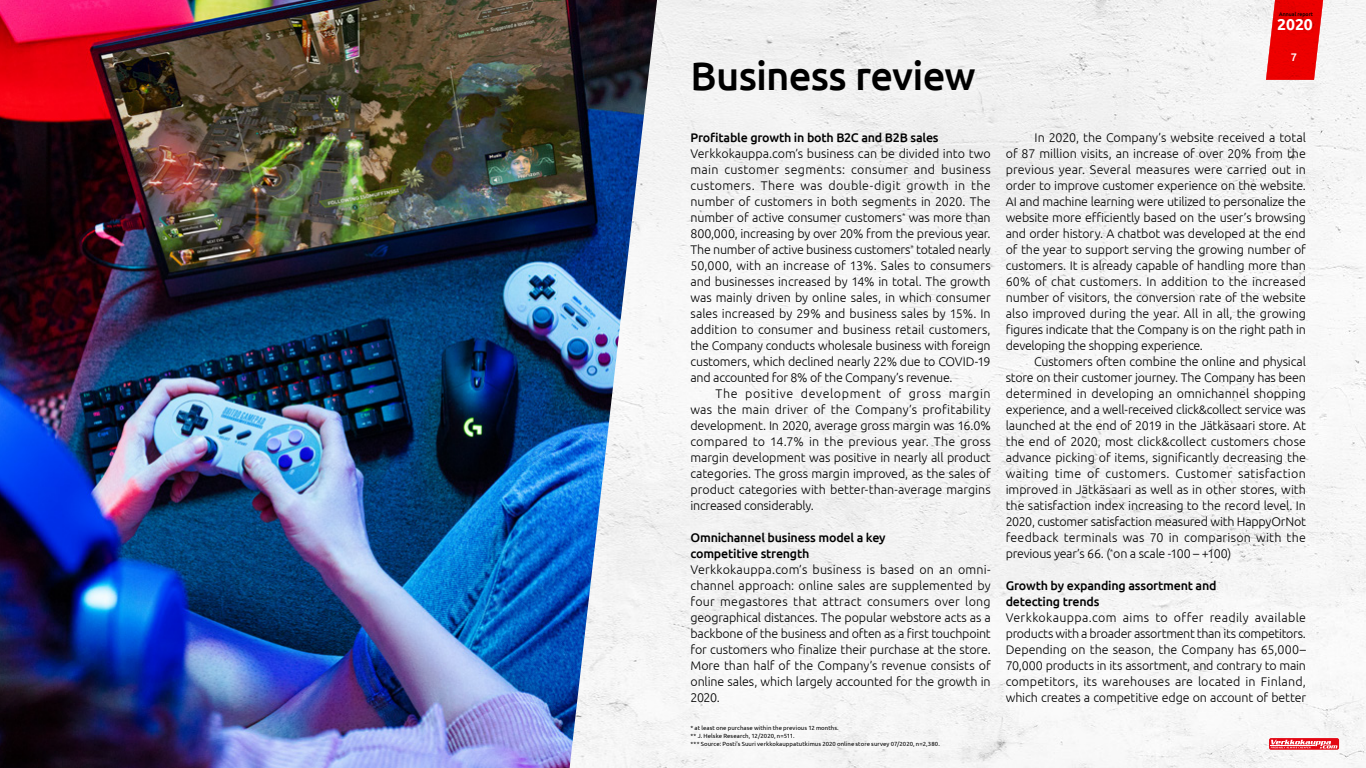
<style>
.page{position:relative;width:1366px;height:768px;background:#fff}
.page>*{position:absolute;margin:0;border:0;box-sizing:border-box;transform-origin:0 0}
.Otsikko_2020{font:500 40px "Ubuntu";letter-spacing:-.02em;color:#000}
.t1{font:700 15.7px "Ubuntu";color:#fff}
.COPY_SIS{font:300 12.5px/16px "Ubuntu";letter-spacing:-.015em;color:#000;text-align:justify}
.COPY{font:300 12.5px/16px "Ubuntu";letter-spacing:-.01em;color:#000;text-align:justify}
.VÄLIOTSIKKO{font:500 12.5px/16px "Ubuntu";letter-spacing:-.02em;color:#000}
.t2{font:500 11px "Ubuntu";color:#fff}
.Lähde{font:6px/8px "Ubuntu";letter-spacing:.01em;color:#000}
.t3{font:500 5.2px "Ubuntu";color:#000}
</style>
<div class="page">
<img style="left:657px;top:0;width:709px;height:768px">
<img style="left:0;top:0;width:657px;height:768px">
<svg style="left:1266px;top:0;width:71px;height:80px"></svg>
<svg style="left:1269px;top:738px;width:70px;height:12px"></svg>
<svg style="left:1271px;top:740px;width:67px;height:8px"></svg>
<h1 class="Otsikko_2020" style="left:690px;top:50px;width:287px">Business review</h1>
<p class="t3" style="left:1279px;top:11px;width:35px">Annual report</p>
<p class="t2" style="left:1291px;top:50px;width:8px">7</p>
<p class="t1" style="left:1277px;top:15px;width:37px">2020</p>
<p class="VÄLIOTSIKKO" style="left:691px;top:129px;width:250px">Profitable growth in both B2C and B2B sales</p>
<p class="COPY" style="left:690px;top:145px;width:302px">Verkkokauppa.com’s business can be divided into two main customer segments: consumer and business customers. There was double-digit growth in the number of customers in both segments in 2020. The number of active consumer customers<sup>*</sup> was more than 800,000, increasing by over 20% from the previous year.<br>The number of active business customers<sup>*</sup> totaled nearly 50,000, with an increase of 13%. Sales to consumers and businesses increased by 14% in total. The growth was mainly driven by online sales, in which consumer sales increased by 29% and business sales by 15%. In addition to consumer and business retail customers, the Company conducts wholesale business with foreign customers, which declined nearly 22% due to COVID-19 and accounted for 8% of the Company’s revenue.</p>
<p class="COPY_SIS" style="left:690px;top:385px;width:302px;text-indent:25px">The positive development of gross margin was the main driver of the Company’s profitability development. In 2020, average gross margin was 16.0% compared to 14.7% in the previous year. The gross margin development was positive in nearly all product categories. The gross margin improved, as the sales of product categories with better-than-average margins increased considerably.</p>
<p class="VÄLIOTSIKKO" style="left:690px;top:529px;width:197px">Omnichannel business model a key competitive strength</p>
<p class="COPY" style="left:690px;top:561px;width:302px">Verkkokauppa.com’s business is based on an omni&shy;channel approach: online sales are supplemented by four megastores that attract consumers over long geographical distances. The popular webstore acts as a backbone of the business and often as a first touchpoint for customers who finalize their purchase at the store.<br>More than half of the Company’s revenue consists of online sales, which largely accounted for the growth in 2020.</p>
<p class="Lähde" style="left:690px;top:724px;width:150px">* at least one purchase within the previous 12 months.</p>
<p class="Lähde" style="left:690px;top:732px;width:251px">** J. Helske Research, 12/2020, n=511.<br>*** Source: Posti’s Suuri verkkokauppatutkimus 2020 online store survey 07/2020, n=2,380.</p>
<p class="COPY_SIS" style="left:1006px;top:129px;width:302px;text-indent:29px">In 2020, the Company’s website received a total of 87 million visits, an increase of over 20% from the previous year. Several measures were carried out in order to improve customer experience on the website.<br>AI and machine learning were utilized to personalize the website more efficiently based on the user’s browsing and order history. A chatbot was developed at the end of the year to support serving the growing number of customers. It is already capable of handling more than 60% of chat customers. In addition to the increased number of visitors, the conversion rate of the website also improved during the year. All in all, the growing figures indicate that the Company is on the right path in developing the shopping experience.</p>
<p class="COPY_SIS" style="left:1006px;top:353px;width:302px;text-indent:28px">Customers often combine the online and physical store on their customer journey. The Company has been determined in developing an omnichannel shopping experience, and a well-received click&amp;collect service was launched at the end of 2019 in the Jätkäsaari store. At the end of 2020, most click&amp;collect customers chose advance picking of items, significantly decreasing the waiting time of customers. Customer satisfaction improved in Jätkäsaari as well as in other stores, with the satisfaction index increasing to the record level. In 2020, customer satisfaction measured with HappyOrNot feedback terminals was 70 in comparison with the previous year’s 66. (<sup>*</sup>on a scale -100 – +100)</p>
<p class="VÄLIOTSIKKO" style="left:1006px;top:577px;width:212px">Growth by expanding assortment and detecting trends</p>
<p class="COPY" style="left:1006px;top:609px;width:302px">Verkkokauppa.com aims to offer readily available products with a broader assortment than its competitors.<br>Depending on the season, the Company has 65,000– 70,000 products in its assortment, and contrary to main competitors, its warehouses are located in Finland, which creates a competitive edge on account of better</p>
</div>
